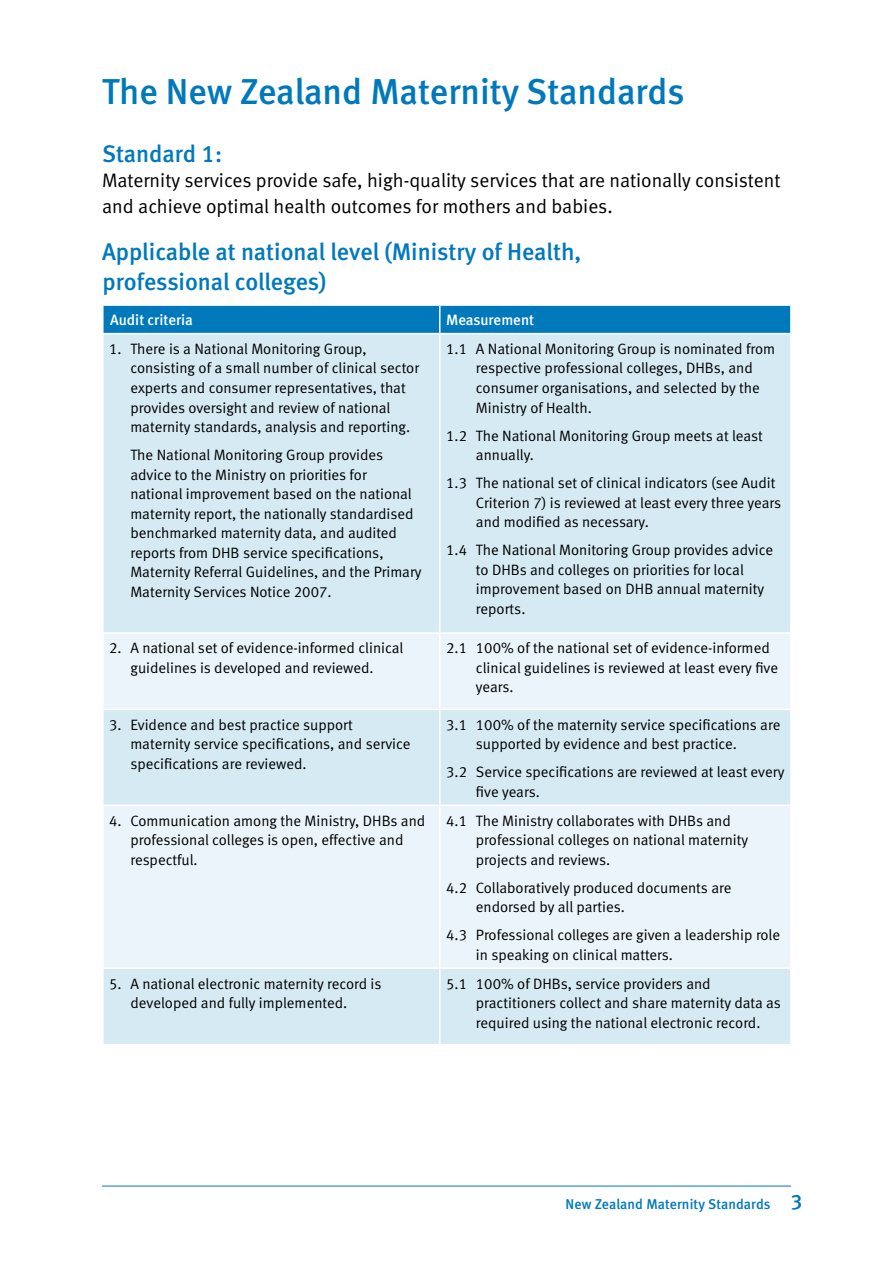
<style>
.page{position:relative;width:893px;height:1263px;background:#fff}
.page>*{position:absolute;margin:0;border:0;box-sizing:border-box;transform-origin:0 0}
.t1{font:36px "Meta Medium LF";color:#0079bc}
.t2{font:24px/30px "Meta Medium LF";color:#0079bc}
.t3{font:19.5px/25.5px "Meta Normal LF";color:#000}
.t4{font:15px/19.5px "Meta Normal LF";color:#000}
.t5{font:15px "Meta Medium LF";color:#fff}
.t6{font:14.25px "Meta Medium LF";letter-spacing:.01em;color:#0079bc}
.s1{font-size:21px}
</style>
<div class="page">
<hr style="left:102px;top:1186px;width:689px;height:1px;background:#0079bc">
<div style="left:104px;top:334px;width:686px;height:710px;background:#d6eaf4"></div>
<svg style="left:104px;top:634px;width:686px;height:333px;background:#e5f1f8"></svg>
<hr style="left:439px;top:334px;width:1px;height:298px;background:#fff">
<hr style="left:102px;top:632px;width:338px;height:2px;background:#fff">
<hr style="left:440px;top:632px;width:352px;height:2px;background:#fff">
<hr style="left:439px;top:634px;width:1px;height:75px;background:#fff">
<hr style="left:102px;top:709px;width:338px;height:1px;background:#fff">
<hr style="left:440px;top:709px;width:352px;height:1px;background:#fff">
<hr style="left:439px;top:710px;width:1px;height:94px;background:#fff">
<hr style="left:102px;top:804px;width:338px;height:2px;background:#fff">
<hr style="left:440px;top:804px;width:352px;height:2px;background:#fff">
<hr style="left:439px;top:806px;width:1px;height:161px;background:#fff">
<hr style="left:102px;top:967px;width:338px;height:2px;background:#fff">
<hr style="left:440px;top:967px;width:352px;height:2px;background:#fff">
<hr style="left:439px;top:969px;width:1px;height:75px;background:#fff">
<svg style="left:103px;top:305px;width:688px;height:28px;background:#097ebe"></svg>
<hr style="left:790px;top:306px;width:2px;height:27px;background:#fff">
<h1 class="t1" style="left:102px;top:71px;width:584px">The New Zealand Maternity Standards</h1>
<h2 class="t2" style="left:102px;top:139px;width:122px">Standard 1:</h2>
<h3 class="t3" style="left:102px;top:168px;width:680px">Maternity services provide safe, high-quality services that are nationally consistent and achieve optimal health outcomes for mothers and babies.</h3>
<h2 class="t2" style="left:102px;top:237px;width:481px">Applicable at national level (Ministry of Health, professional colleges)</h2>
<p class="t5" style="left:110px;top:311px;width:84px">Audit criteria</p>
<p class="t5" style="left:446px;top:311px;width:89px">Measurement</p>
<p class="t4" style="left:130px;top:339px;width:290px;text-indent:-21px">1. There is a National Monitoring Group, consisting of a small number of clinical sector experts and consumer representatives, that provides oversight and review of national maternity standards, analysis and reporting.</p>
<p class="t4" style="left:130px;top:445px;width:293px">The National Monitoring Group provides advice to the Ministry on priorities for national improvement based on the national maternity report, the nationally standardised benchmarked maternity data, and audited reports from DHB service specifications, Maternity Referral Guidelines, and the Primary Maternity Services Notice 2007.</p>
<p class="t4" style="left:476px;top:339px;width:301px;text-indent:-30px">1.1 A National Monitoring Group is nominated from respective professional colleges, DHBs, and consumer organisations, and selected by the Ministry of Health.</p>
<p class="t4" style="left:476px;top:425px;width:288px;text-indent:-30px">1.2 The National Monitoring Group meets at least annually.</p>
<p class="t4" style="left:476px;top:473px;width:307px;text-indent:-30px">1.3 The national set of clinical indicators (see Audit<br>Criterion 7) is reviewed at least every three years and modified as necessary.</p>
<p class="t4" style="left:476px;top:540px;width:299px;text-indent:-30px">1.4 The National Monitoring Group provides advice to DHBs and colleges on priorities for local improvement based on DHB annual maternity reports.</p>
<p class="t4" style="left:109px;top:638px;width:296px;text-align:center">2. A national set of evidence-informed clinical guidelines is developed and reviewed.</p>
<p class="t4" style="left:476px;top:638px;width:304px;text-indent:-30px">2.1 100% of the national set of evidence-informed clinical guidelines is reviewed at least every five years.</p>
<p class="t4" style="left:130px;top:715px;width:281px;text-indent:-21px">3. Evidence and best practice support maternity service specifications, and service specifications are reviewed.</p>
<p class="t4" style="left:476px;top:715px;width:306px;text-indent:-30px">3.1 100% of the maternity service specifications are supported by evidence and best practice.</p>
<p class="t4" style="left:476px;top:762px;width:310px;text-indent:-30px">3.2 Service specifications are reviewed at least every five years.</p>
<p class="t4" style="left:130px;top:811px;width:296px;text-indent:-21px">4. Communication among the Ministry, DHBs and professional colleges is open, effective and respectful.</p>
<p class="t4" style="left:476px;top:811px;width:274px;text-indent:-30px">4.1 The Ministry collaborates with DHBs and professional colleges on national maternity projects and reviews.</p>
<p class="t4" style="left:476px;top:878px;width:257px;text-indent:-30px">4.2 Collaboratively produced documents are endorsed by all parties.</p>
<p class="t4" style="left:476px;top:925px;width:306px;text-indent:-30px">4.3 Professional colleges are given a leadership role in speaking on clinical matters.</p>
<p class="t4" style="left:130px;top:973px;width:252px;text-indent:-21px">5. A national electronic maternity record is developed and fully implemented.</p>
<p class="t4" style="left:476px;top:973px;width:307px;text-indent:-30px">5.1 100% of DHBs, service providers and practitioners collect and share maternity data as required using the national electronic record.</p>
<p class="t6" style="left:566px;top:1196px;width:239px">New Zealand Maternity Standards <span class="s1">3</span></p>
</div>
